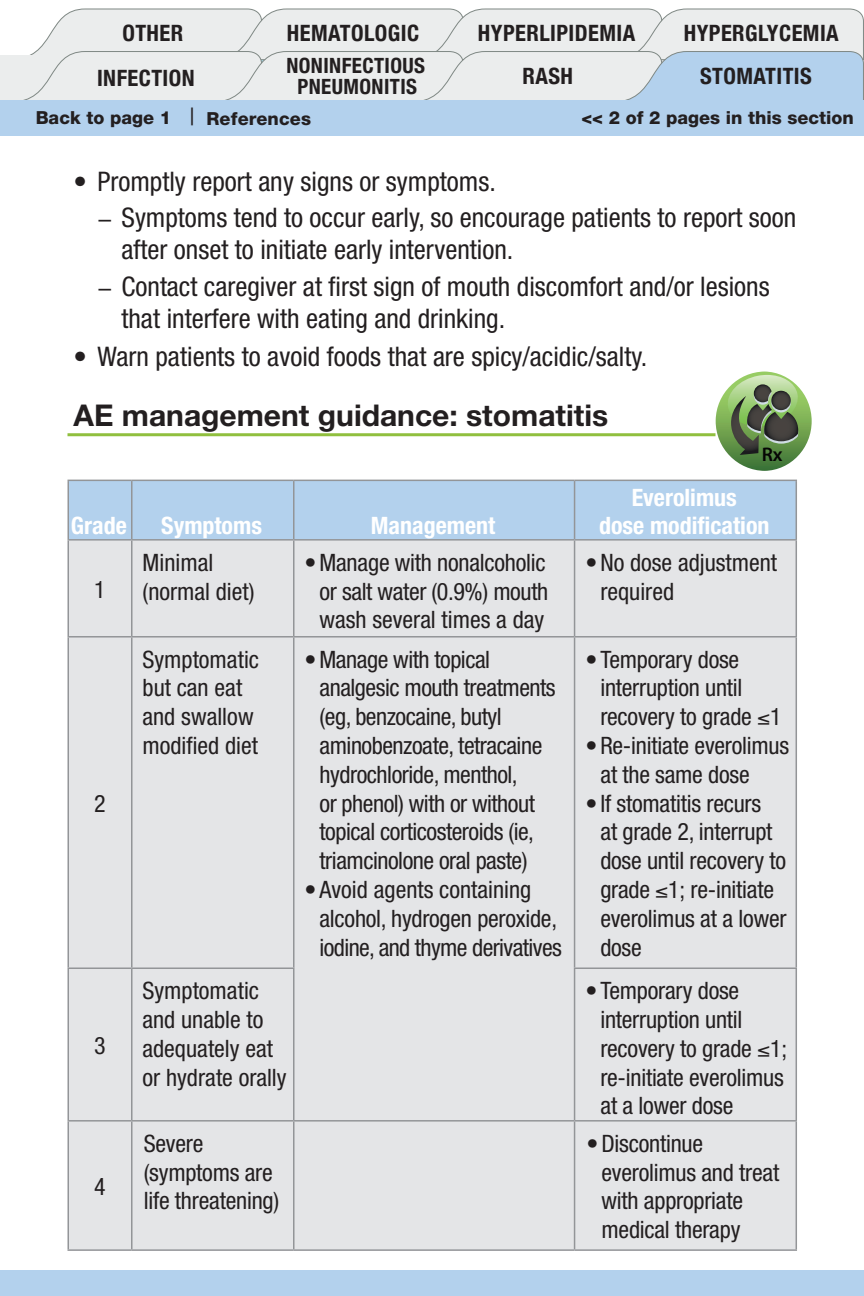
<style>
.page{position:relative;width:864px;height:1296px;background:#fff}
.page>*{position:absolute;margin:0;border:0;box-sizing:border-box;transform-origin:0 0}
.Treatment_recc{font:700 30px "Helvetica Neue";color:#231f20}
.bullet_2{font:condensed 27px/32.4px "Helvetica Neue";color:#231f20}
.Bullet_Text{font:condensed 27px "Helvetica Neue";color:#231f20}
.table_bullet{font:condensed 24px/28.8px "Helvetica Neue";letter-spacing:-.01em;color:#231f20}
.table_text{font:condensed 24px/28.8px "Helvetica Neue";color:#231f20}
.Table_tops{font:700 condensed 24px/28.8px "Helvetica Neue";color:#fff;text-align:center}
.tab{font:700 condensed 22.5px "Helvetica Neue";letter-spacing:.02em;color:#231f20}
.tab-2{font:700 condensed 21px/21px "Helvetica Neue";letter-spacing:.02em;color:#231f20;text-align:center}
.t1{font:600 19.8px "Myriad Pro";color:#050504}
.Paragraph_Style_1{font:800 18px "Helvetica Neue";color:#231f20}
.table_text-2{font:800 18px "Helvetica Neue";letter-spacing:.01em;color:#231f20}
.s1{font-weight:400;font-stretch:condensed;font-size:24px}
</style>
<div class="page">
<hr style="left:68px;top:433px;width:648px;height:3px;background:#90bf3e">
<div style="left:69px;top:481px;width:727px;height:58px;background:#b3d1ed"></div>
<div style="left:69px;top:541px;width:727px;height:708px;background:#e4e5e7"></div>
<hr style="left:68px;top:541px;width:1px;height:95px;background:#939598">
<hr style="left:131px;top:541px;width:2px;height:95px;background:#939598">
<hr style="left:293px;top:541px;width:2px;height:95px;background:#939598">
<hr style="left:574px;top:541px;width:1px;height:95px;background:#939598">
<hr style="left:796px;top:541px;width:1px;height:95px;background:#939598">
<hr style="left:68px;top:636px;width:64px;height:2px;background:#939598">
<hr style="left:68px;top:638px;width:1px;height:330px;background:#939598">
<hr style="left:132px;top:636px;width:162px;height:2px;background:#939598">
<hr style="left:131px;top:638px;width:2px;height:330px;background:#939598">
<hr style="left:294px;top:636px;width:281px;height:2px;background:#939598">
<hr style="left:293px;top:638px;width:2px;height:330px;background:#939598">
<hr style="left:575px;top:636px;width:222px;height:2px;background:#939598">
<hr style="left:574px;top:638px;width:1px;height:330px;background:#939598">
<hr style="left:796px;top:638px;width:1px;height:330px;background:#939598">
<hr style="left:68px;top:968px;width:64px;height:1px;background:#939598">
<hr style="left:68px;top:969px;width:1px;height:151px;background:#939598">
<hr style="left:132px;top:968px;width:163px;height:1px;background:#939598">
<hr style="left:131px;top:969px;width:2px;height:151px;background:#939598">
<hr style="left:293px;top:969px;width:2px;height:151px;background:#939598">
<hr style="left:574px;top:968px;width:223px;height:1px;background:#939598">
<hr style="left:574px;top:969px;width:1px;height:151px;background:#939598">
<hr style="left:796px;top:969px;width:1px;height:151px;background:#939598">
<hr style="left:68px;top:1120px;width:64px;height:2px;background:#939598">
<hr style="left:68px;top:1122px;width:1px;height:127px;background:#939598">
<hr style="left:68px;top:1249px;width:64px;height:2px;background:#939598">
<hr style="left:132px;top:1120px;width:162px;height:2px;background:#939598">
<hr style="left:131px;top:1122px;width:2px;height:127px;background:#939598">
<hr style="left:132px;top:1249px;width:162px;height:2px;background:#939598">
<hr style="left:294px;top:1120px;width:281px;height:2px;background:#939598">
<hr style="left:293px;top:1122px;width:2px;height:127px;background:#939598">
<hr style="left:294px;top:1249px;width:281px;height:2px;background:#939598">
<hr style="left:575px;top:1120px;width:222px;height:2px;background:#939598">
<hr style="left:574px;top:1122px;width:1px;height:127px;background:#939598">
<hr style="left:796px;top:1122px;width:1px;height:127px;background:#939598">
<hr style="left:575px;top:1249px;width:222px;height:2px;background:#939598">
<hr style="left:68px;top:480px;width:64px;height:1px;background:#939598">
<hr style="left:68px;top:481px;width:1px;height:58px;background:#939598">
<hr style="left:68px;top:539px;width:64px;height:2px;background:#939598">
<hr style="left:132px;top:480px;width:162px;height:1px;background:#939598">
<hr style="left:131px;top:481px;width:2px;height:58px;background:#939598">
<hr style="left:132px;top:539px;width:162px;height:2px;background:#939598">
<hr style="left:294px;top:480px;width:281px;height:1px;background:#939598">
<hr style="left:293px;top:481px;width:2px;height:58px;background:#939598">
<hr style="left:294px;top:539px;width:281px;height:2px;background:#939598">
<hr style="left:575px;top:480px;width:222px;height:1px;background:#939598">
<hr style="left:574px;top:481px;width:1px;height:58px;background:#939598">
<hr style="left:796px;top:481px;width:1px;height:58px;background:#939598">
<hr style="left:575px;top:539px;width:222px;height:2px;background:#939598">
<div style="left:0;top:1270px;width:864px;height:26px;background:#b3d1ed"></div>
<svg style="left:716px;top:372px;width:96px;height:99px"></svg>
<svg style="left:9px;top:8px;width:855px;height:92px;background:#e2e7eb"></svg>
<div style="left:0;top:100px;width:864px;height:36px;background:#b3d1ed"></div>
<p class="tab" style="left:122px;top:19px;width:62px">OTHER</p>
<p class="tab" style="left:287px;top:19px;width:134px">HEMATOLOGIC</p>
<p class="tab" style="left:478px;top:19px;width:159px">HYPERLIPIDEMIA</p>
<p class="tab" style="left:684px;top:19px;width:157px">HYPERGLYCEMIA</p>
<p class="tab" style="left:97px;top:64px;width:99px">INFECTION</p>
<p class="tab-2" style="left:286px;top:55px;width:140px">NONINFECTIOUS<br>PNEUMONITIS</p>
<p class="tab" style="left:522px;top:63px;width:52px">RASH</p>
<p class="tab" style="left:700px;top:63px;width:113px">STOMATITIS</p>
<p class="tab" style="left:298px;top:72px;width:95px">Skin Rash</p>
<p class="tab" style="left:710px;top:72px;width:94px">Infections</p>
<p class="Paragraph_Style_1" style="left:36px;top:107px;width:137px">Back to page 1</p>
<p class="table_text-2" style="left:190px;top:108px;width:123px"><span class="s1">|</span> References</p>
<p class="Paragraph_Style_1" style="left:582px;top:107px;width:274px">&lt;&lt; 2 of 2 pages in this section</p>
<p class="Bullet_Text" style="left:74px;top:166px;width:424px">• Promptly report any signs or symptoms.</p>
<p class="bullet_2" style="left:122px;top:201px;width:676px;text-indent:-24px">− Symptoms tend to occur early, so encourage patients to report soon after onset to initiate early intervention.</p>
<p class="bullet_2" style="left:122px;top:270px;width:650px;text-indent:-24px">− Contact caregiver at first sign of mouth discomfort and/or lesions that interfere with eating and drinking.</p>
<p class="Bullet_Text" style="left:74px;top:340px;width:575px">• Warn patients to avoid foods that are spicy/acidic/salty.</p>
<p class="Treatment_recc" style="left:74px;top:396px;width:536px">AE management guidance: stomatitis</p>
<p class="Table_tops" style="left:71px;top:511px;width:57px">Grade</p>
<p class="Table_tops" style="left:161px;top:511px;width:102px">Symptoms</p>
<p class="Table_tops" style="left:371px;top:511px;width:126px">Management</p>
<p class="t1" style="left:762px;top:441px;width:22px">Rx</p>
<p class="Table_tops" style="left:599px;top:482px;width:172px">Everolimus<br>dose modification</p>
<p class="table_text" style="left:94px;top:575px;width:13px">1</p>
<p class="table_text" style="left:94px;top:789px;width:13px">2</p>
<p class="table_text" style="left:94px;top:1031px;width:13px">3</p>
<p class="table_text" style="left:94px;top:1172px;width:13px">4</p>
<p class="table_text" style="left:143px;top:548px;width:113px">Minimal (normal diet)</p>
<p class="table_bullet" style="left:320px;top:548px;width:230px;text-align:justify;text-indent:-15px">• Manage with nonalcoholic or salt water (0.9%) mouth wash several times a day</p>
<p class="table_bullet" style="left:600px;top:548px;width:178px;text-indent:-15px">• No dose adjustment required</p>
<p class="table_text" style="left:143px;top:645px;width:118px">Symptomatic but can eat and swallow modified diet</p>
<p class="table_bullet" style="left:320px;top:645px;width:238px;text-indent:-15px">• Manage with topical analgesic mouth treatments (eg, benzocaine, butyl aminobenzoate, tetracaine hydrochloride, menthol,<br>or phenol) with or without topical corticosteroids (ie, triamcinolone oral paste)</p>
<p class="table_bullet" style="left:320px;top:875px;width:244px;text-indent:-15px">• Avoid agents containing alcohol, hydrogen peroxide, iodine, and thyme derivatives</p>
<p class="table_bullet" style="left:600px;top:645px;width:183px;text-indent:-15px">• Temporary dose interruption until recovery to grade ≤1</p>
<p class="table_bullet" style="left:600px;top:731px;width:190px;text-indent:-15px">• Re-initiate everolimus at the same dose</p>
<p class="table_bullet" style="left:600px;top:789px;width:188px;text-indent:-15px">• If stomatitis recurs<br>at grade 2, interrupt dose until recovery to grade ≤1; re-initiate everolimus at a lower dose</p>
<p class="table_text" style="left:143px;top:976px;width:146px">Symptomatic and unable to adequately eat or hydrate orally</p>
<p class="table_bullet" style="left:600px;top:976px;width:188px;text-indent:-15px">• Temporary dose interruption until recovery to grade ≤1; re-initiate everolimus at a lower dose</p>
<p class="table_text" style="left:144px;top:1129px;width:137px">Severe (symptoms are life threatening)</p>
<p class="table_bullet" style="left:602px;top:1129px;width:179px;text-indent:-15px">• Discontinue everolimus and treat with appropriate medical therapy</p>
</div>
